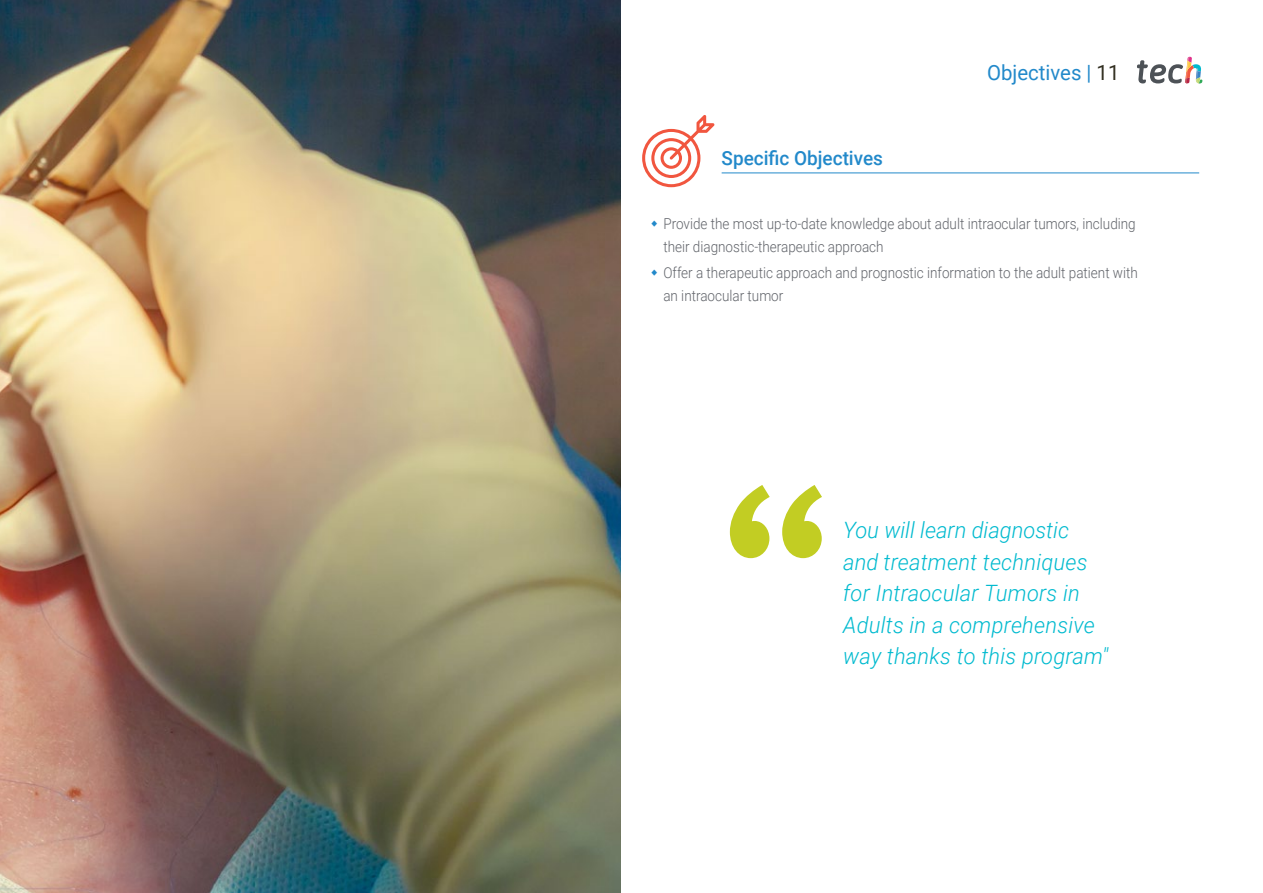
<style>
.page{position:relative;width:1263px;height:893px;background:#fff}
.page>*{position:absolute;margin:0;border:0;box-sizing:border-box;transform-origin:0 0}
.t1{font:italic 300 22.5px/31.5px "Roboto";letter-spacing:.01em;color:#00bacf}
.t2{font:21px "Roboto";color:#2289ca}
.t3{font:500 19.5px "Roboto";color:#2289ca}
.t4{font:300 15px/22.5px "Roboto";color:#61646a;scale:.9 1}
.s1{color:#312e20}
</style>
<div class="page">
<img style="left:0;top:0;width:621px;height:893px">
<svg style="left:1137px;top:57px;width:65px;height:27px"></svg>
<svg style="left:730px;top:485px;width:92px;height:73px"></svg>
<svg style="left:642px;top:115px;width:72px;height:72px"></svg>
<hr style="left:722px;top:173px;width:477px;height:1px;background:#2289ca">
<h3 class="t3" style="left:722px;top:144px;width:163px">Specific Objectives</h3>
<h2 class="t2" style="left:987px;top:57px;width:134px">Objectives | <span class="s1">11</span></h2>
<p class="t4" style="left:663px;top:212px;width:526px">Provide the most up-to-date knowledge about adult intraocular tumors, including their diagnostic-therapeutic approach</p>
<p class="t4" style="left:663px;top:261px;width:529px">Offer a therapeutic approach and prognostic information to the adult patient with an intraocular tumor</p>
<h1 class="t1" style="left:843px;top:513px;width:267px">You will learn diagnostic and treatment techniques for Intraocular Tumors in<br>Adults in a comprehensive way thanks to this program"</h1>
</div>
